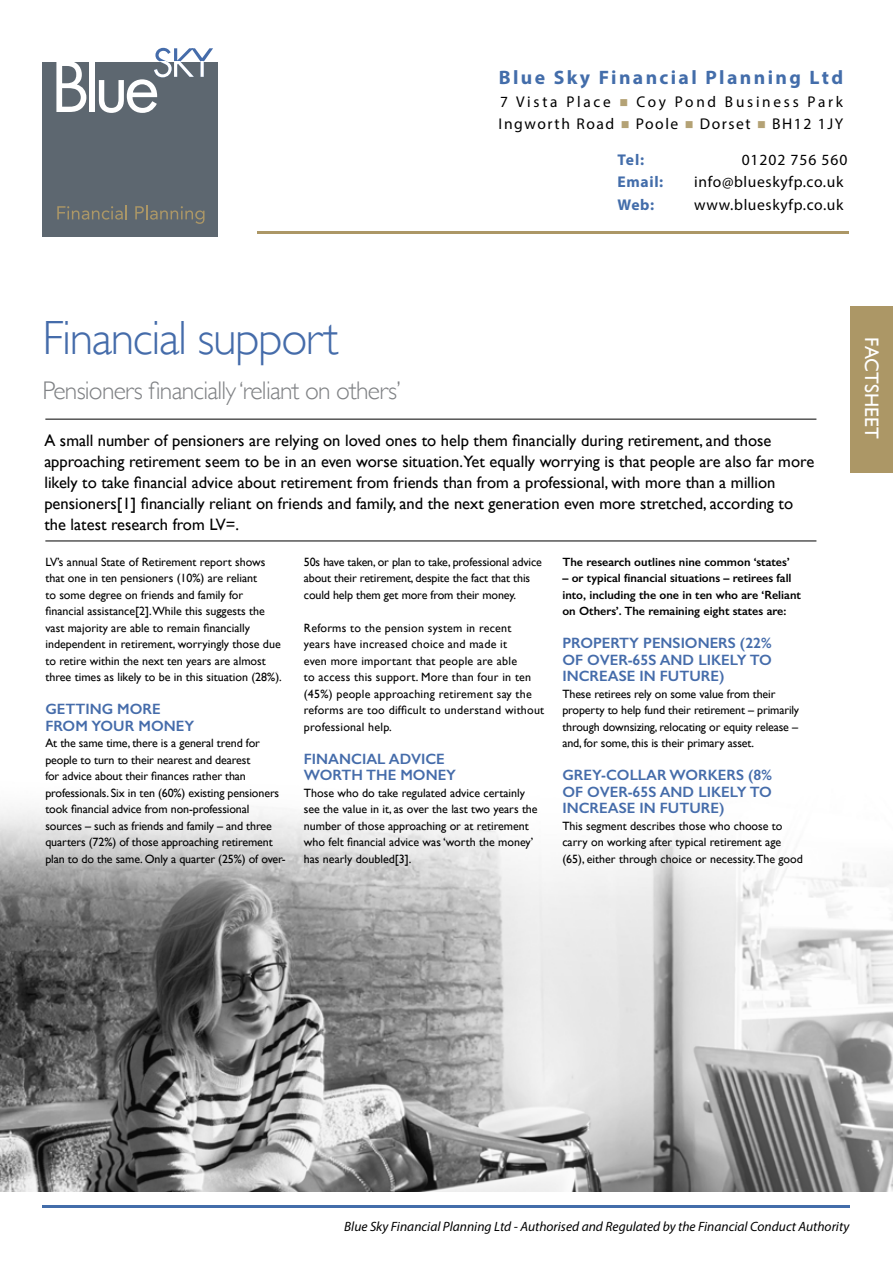
<style>
.page{position:relative;width:893px;height:1263px;background:#fff}
.page>*{position:absolute;margin:0;border:0;box-sizing:border-box;transform-origin:0 0}
.t1{font:300 48px "Gill Sans";letter-spacing:-.03em;color:#456caa}
.t2{font:300 25.5px "Gill Sans";letter-spacing:-.03em;color:#808285}
.t3{font:700 19.5px "Myriad Pro";letter-spacing:.12em;color:#436daa}
.t4{font:19.5px "Gill Sans";letter-spacing:.01em;color:#fff}
.t5{font:16.5px/21px "Gill Sans";color:#000}
.t6{font:15.6px/22.6px "Myriad Pro";letter-spacing:.125em;color:#000}
.t7{font:15.6px "Myriad Pro";letter-spacing:.04em;color:#000}
.t8{font:700 15.6px "Myriad Pro";letter-spacing:.04em;color:#436daa}
.t9{font:15.6px "Myriad Pro";letter-spacing:.06em;color:#000}
.t10{font:600 15px/16.5px "Gill Sans";color:#456caa}
.t11{font:italic 13.5px "Myriad Pro";color:#000}
.t12{font:12px/16.5px "Gill Sans";color:#000}
.t13{font:12px/16.5px "Gill Sans";letter-spacing:.02em;color:#000}
.t14{font:600 12px/16.5px "Gill Sans";color:#000}
.s1{color:#b4a275}
</style>
<div class="page">
<img style="left:0;top:808px;width:893px;height:383px">
<hr style="left:45px;top:541px;width:771px;height:1px;background:#000">
<hr style="left:45px;top:419px;width:771px;height:1px;background:#000">
<div style="left:850px;top:307px;width:43px;height:166px;background:#ac9766"></div>
<div style="left:43px;top:62px;width:175px;height:174px;background:#5d6770"></div>
<svg style="left:56px;top:62px;width:30px;height:50px"></svg>
<div style="left:89px;top:56px;width:6px;height:56px;background:#fff"></div>
<svg style="left:99px;top:48px;width:114px;height:65px"></svg>
<svg style="left:57px;top:205px;width:70px;height:15px"></svg>
<svg style="left:135px;top:205px;width:69px;height:19px"></svg>
<hr style="left:43px;top:1205px;width:807px;height:3px;background:#436daa">
<hr style="left:257px;top:232px;width:591px;height:2px;background:#ac9766">
<h3 class="t3" style="left:499px;top:65px;width:346px">Blue Sky Financial Planning Ltd</h3>
<h3 class="t6" style="left:499px;top:90px;width:346px">7 Vista Place <span class="s1">■</span> Coy Pond Business Park<br>Ingworth Road <span class="s1">■</span> Poole <span class="s1">■</span> Dorset <span class="s1">■</span> BH12 1JY</h3>
<h3 class="t8" style="left:618px;top:149px;width:28px">Tel:</h3>
<h3 class="t9" style="left:742px;top:150px;width:107px">01202 756 560</h3>
<h3 class="t8" style="left:618px;top:172px;width:47px">Email:</h3>
<h3 class="t7" style="left:694px;top:173px;width:151px">info@blueskyfp.co.uk</h3>
<h3 class="t8" style="left:618px;top:195px;width:38px">Web:</h3>
<h3 class="t7" style="left:694px;top:195px;width:151px">www.blueskyfp.co.uk</h3>
<h1 class="t1" style="left:43px;top:311px;width:298px">Financial support</h1>
<h2 class="t2" style="left:43px;top:376px;width:360px">Pensioners financially ‘reliant on others’</h2>
<p class="t5" style="left:44px;top:429px;width:771px">A small number of pensioners are relying on loved ones to help them financially during retirement, and those approaching retirement seem to be in an even worse situation.Yet equally worrying is that people are also far more likely to take financial advice about retirement from friends than from a professional, with more than a million pensioners[1] financially reliant on friends and family, and the next generation even more stretched, according to the latest research from LV=.</p>
<p class="t12" style="left:45px;top:553px;width:238px">LV’s annual State of Retirement report shows that one in ten pensioners (10%) are reliant<br>to some degree on friends and family for financial assistance[2].While this suggests the vast majority are able to remain financially independent in retirement, worryingly those due to retire within the next ten years are almost three times as likely to be in this situation (28%).</p>
<p class="t10" style="left:45px;top:701px;width:150px">GETTING MORE<br>FROM YOUR MONEY</p>
<p class="t12" style="left:45px;top:735px;width:242px">At the same time, there is a general trend for people to turn to their nearest and dearest<br>for advice about their finances rather than professionals. Six in ten (60%) existing pensioners took financial advice from non-professional sources – such as friends and family – and three quarters (72%) of those approaching retirement plan to do the same. Only a quarter (25%) of over-</p>
<p class="t12" style="left:304px;top:553px;width:240px">50s have taken, or plan to take, professional advice about their retirement, despite the fact that this could help them get more from their money.</p>
<p class="t13" style="left:304px;top:619px;width:242px">Reforms to the pension system in recent<br>years have increased choice and made it<br>even more important that people are able<br>to access this support. More than four in ten (45%) people approaching retirement say the reforms are too difficult to understand without professional help.</p>
<p class="t10" style="left:304px;top:750px;width:154px">FINANCIAL ADVICE<br>WORTH THE MONEY</p>
<p class="t12" style="left:304px;top:784px;width:235px">Those who do take regulated advice certainly see the value in it, as over the last two years the number of those approaching or at retirement who felt financial advice was ‘worth the money’ has nearly doubled[3].</p>
<p class="t14" style="left:562px;top:553px;width:229px">The research outlines nine common ‘states’</p>
<p class="t14" style="left:562px;top:570px;width:240px">– or typical financial situations – retirees fall into, including the one in ten who are ‘Reliant on Others’. The remaining eight states are:</p>
<p class="t10" style="left:562px;top:635px;width:211px;text-align:justify">PROPERTY PENSIONERS (22% OF OVER-65S AND LIKELY TO INCREASE IN FUTURE)</p>
<p class="t12" style="left:562px;top:685px;width:238px">These retirees rely on some value from their property to help fund their retirement – primarily through downsizing, relocating or equity release – and, for some, this is their primary asset.</p>
<p class="t10" style="left:562px;top:767px;width:211px;text-align:justify">GREY-COLLAR WORKERS (8% OF OVER-65S AND LIKELY TO INCREASE IN FUTURE)</p>
<p class="t12" style="left:562px;top:817px;width:242px">This segment describes those who choose to carry on working after typical retirement age (65), either through choice or necessity.The good</p>
<h3 class="t4" style="left:883px;top:337px;width:104px;rotate:90deg">FACTSHEET</h3>
<p class="t11" style="left:344px;top:1218px;width:507px">Blue Sky Financial Planning Ltd - Authorised and Regulated by the Financial Conduct Authority</p>
</div>
